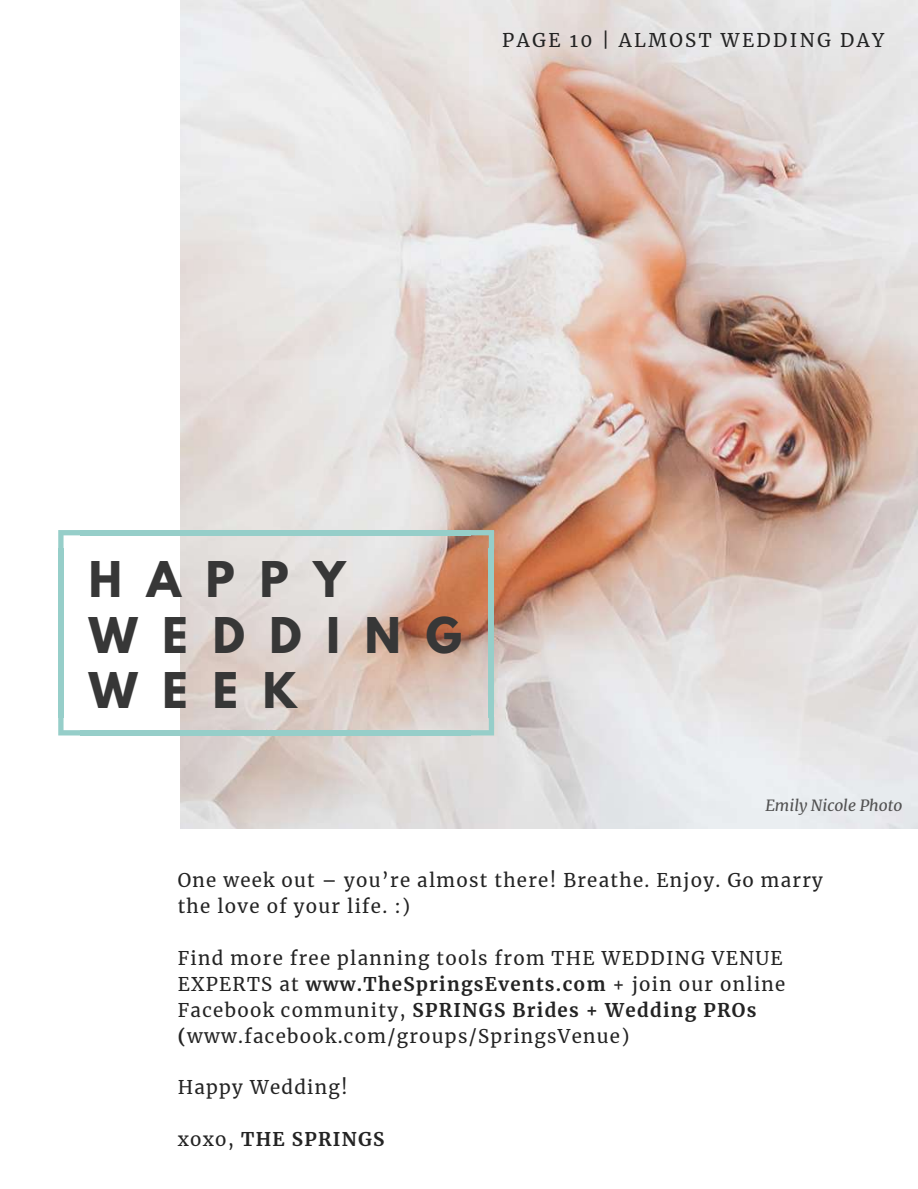
<style>
.page{position:relative;width:918px;height:1189px;background:#fff}
.page>*{position:absolute;margin:0;border:0;box-sizing:border-box;transform-origin:0 0}
.t1{font:700 43.65px/55.2px "League Spartan";letter-spacing:.57em;color:#373737}
.t2{font:18.75px/25.8px "Merriweather";letter-spacing:.07em;color:#232323}
.t3{font:18.75px "Merriweather";letter-spacing:.13em;color:#232323}
.t4{font:700 18.75px "Merriweather";letter-spacing:.07em;color:#232323}
.t5{font:italic 15.6px "Merriweather";color:#525252}
.s1{font-weight:700}
.s2{font-weight:400}
</style>
<div class="page">
<img style="left:180px;top:0;width:738px;height:828px">
<svg style="left:58px;top:530px;width:23px;height:18px"></svg>
<div style="left:58px;top:548px;width:6px;height:169px;background:#96cec9"></div>
<svg style="left:58px;top:717px;width:23px;height:18px"></svg>
<div style="left:81px;top:730px;width:390px;height:5px;background:#96cec9"></div>
<svg style="left:470px;top:716px;width:24px;height:19px"></svg>
<div style="left:489px;top:548px;width:5px;height:169px;background:#96cec9"></div>
<div style="left:81px;top:530px;width:390px;height:5px;background:#96cec9"></div>
<svg style="left:470px;top:530px;width:24px;height:19px"></svg>
<p class="t3" style="left:502px;top:29px;width:383px">PAGE 10 | ALMOST WEDDING DAY</p>
<h1 class="t1" style="left:89px;top:557px;width:374px">HAPPY<br>WEDDING<br>WEEK</h1>
<p class="t5" style="left:765px;top:795px;width:138px">Emily Nicole Photo</p>
<p class="t2" style="left:178px;top:867px;width:647px">One week out – you’re almost there! Breathe. Enjoy. Go marry the love of your life. :)</p>
<p class="t2" style="left:178px;top:945px;width:609px">Find more free planning tools from THE WEDDING VENUE EXPERTS at <span class="s1">www.TheSpringsEvents.com</span> + join our online Facebook community, <span class="s1">SPRINGS Brides + Wedding PROs (</span>www.facebook.com/groups/SpringsVenue)</p>
<p class="t2" style="left:178px;top:1074px;width:171px">Happy Wedding!</p>
<p class="t4" style="left:178px;top:1127px;width:208px"><span class="s2">xoxo,</span> THE SPRINGS</p>
</div>
